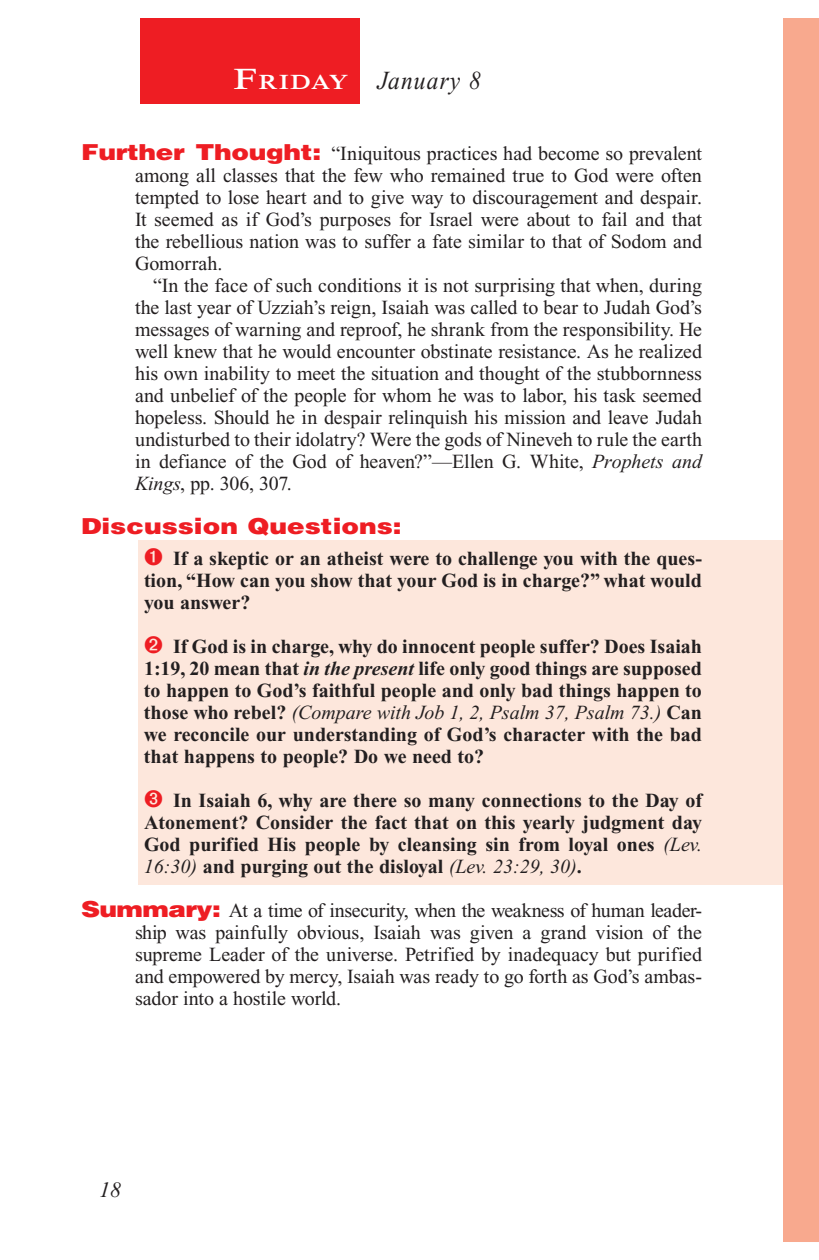
<style>
.page{position:relative;width:819px;height:1260px;background:#fff}
.page>*{position:absolute;margin:0;border:0;box-sizing:border-box;transform-origin:0 0}
.Lesson_Dates{font:italic 26px "Times New Roman PS Std";letter-spacing:.05em;color:#231f20;scale:.9 1}
.Question{font:900 22px "Helvetica LT Std";color:#ee1d23;scale:1.2 1}
.t1{font:italic 22px "Times New Roman PS Std";color:#231f20}
.Daily_Header{font:600 21px "Times NRMT Std";letter-spacing:.035em;color:#fff;scale:1.1 1}
.Numbered_Bullet_List{font:700 20px/22px "Times New Roman PS Std";color:#231f20;text-align:justify}
.Body{font:20px/22px "Times New Roman PS Std";color:#231f20;text-align:justify}
.Question_NO_SB{font:20px/22px "Times New Roman PS Std";color:#231f20;text-align:justify}
.s1{font-size:30px}
.s2{font-family:"Helvetica LT Std";font-weight:900;font-size:22px;color:#ee1d23}
.s3{font-style:italic}
.s4{font-weight:400;font-style:italic}
</style>
<div class="page">
<div style="left:783px;top:18px;width:36px;height:1224px;background:#f8a98e"></div>
<div style="left:140px;top:18px;width:220px;height:86px;background:#ee1d23"></div>
<div style="left:139px;top:541px;width:644px;height:344px;background:#fde7dc"></div>
<p class="Daily_Header" style="left:234px;top:70px;width:106px"><span class="s1">F</span>riday</p>
<p class="Lesson_Dates" style="left:378px;top:66px;width:116px">January 8</p>
<p class="Question_NO_SB" style="left:135px;top:142px;width:569px;text-indent:-54px"><span class="s2">Further Thought:</span> “Iniquitous practices had become so prevalent among all classes that the few who remained true to God were often tempted to lose heart and to give way to discouragement and despair.<br>It seemed as if God’s purposes for Israel were about to fail and that the rebellious nation was to suffer a fate similar to that of Sodom and Gomorrah.</p>
<p class="Body" style="left:135px;top:274px;width:569px;text-indent:18px">“In the face of such conditions it is not surprising that when, during the last year of Uzziah’s reign, Isaiah was called to bear to Judah God’s messages of warning and reproof, he shrank from the responsibility. He well knew that he would encounter obstinate resistance. As he realized his own inability to meet the situation and thought of the stubbornness and unbelief of the people for whom he was to labor, his task seemed hopeless. Should he in despair relinquish his mission and leave Judah undisturbed to their idolatry? Were the gods of Nineveh to rule the earth in defiance of the God of heaven?”—Ellen G. White, <span class="s3">Prophets and Kings</span>, pp. 306, 307.</p>
<p class="Question" style="left:81px;top:512px;width:269px">Discussion Questions:</p>
<p class="Numbered_Bullet_List" style="left:144px;top:547px;width:559px;text-indent:29px">If a skeptic or an atheist were to challenge you with the ques&shy;tion, “How can you show that your God is in charge?” what would you answer?</p>
<p class="Numbered_Bullet_List" style="left:144px;top:635px;width:560px;text-indent:29px">If God is in charge, why do innocent people suffer? Does Isaiah 1:19, 20 mean that <span class="s3">in the present</span> life only good things are supposed to happen to God’s faithful people and only bad things happen to those who rebel? <span class="s4">(Compare with Job 1, 2, Psalm 37, Psalm 73.)</span> Can we reconcile our understanding of God’s character with the bad that happens to people? Do we need to?</p>
<p class="Numbered_Bullet_List" style="left:144px;top:789px;width:560px;text-indent:29px">In Isaiah 6, why are there so many connections to the Day of Atonement? Consider the fact that on this yearly judgment day God purified His people by cleansing sin from loyal ones <span class="s4">(Lev.<br>16:30)</span> and purging out the disloyal <span class="s4">(Lev. 23:29, 30)</span>.</p>
<p class="Question_NO_SB" style="left:135px;top:899px;width:569px;text-indent:-54px"><span class="s2">Summary:</span> At a time of insecurity, when the weakness of human leader&shy;ship was painfully obvious, Isaiah was given a grand vision of the supreme Leader of the universe. Petrified by inadequacy but purified and empowered by mercy, Isaiah was ready to go forth as God’s ambas&shy;sador into a hostile world.</p>
<p class="t1" style="left:99px;top:1178px;width:23px">18</p>
</div>
